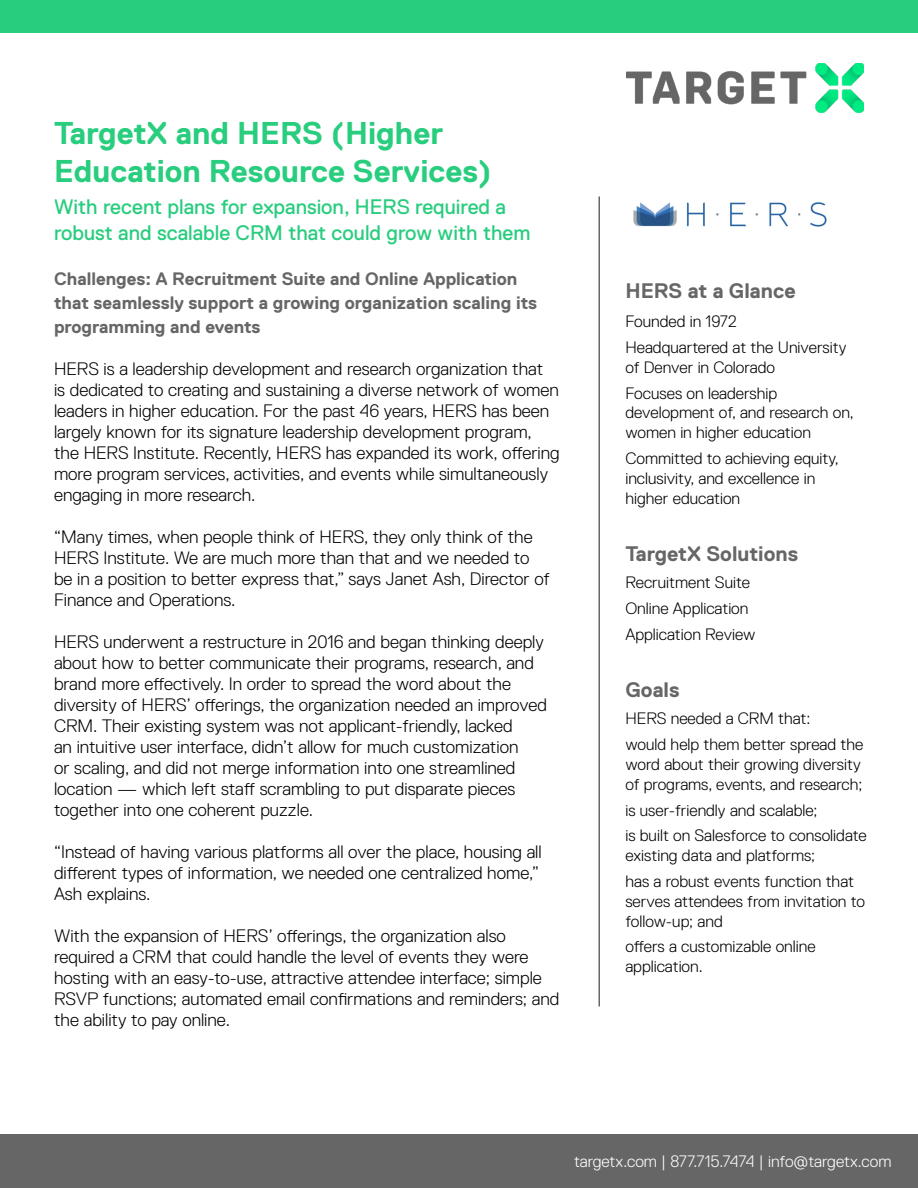
<style>
.page{position:relative;width:918px;height:1188px;background:#fff}
.page>*{position:absolute;margin:0;border:0;box-sizing:border-box;transform-origin:0 0}
.t1{font:700 31.5px/37.8px "Replica Pro";color:#28cd7e}
.t2{font:21px/25.2px "Replica Pro";color:#28cd7e}
.t3{font:700 21px "Replica Pro";color:#666}
.t4{font:300 18px/21px "Replica Pro";color:#000}
.t5{font:700 18px/24px "Replica Pro";color:#666}
.t6{font:300 16.5px/25.8px "Replica Pro";color:#000}
.t7{font:300 16.5px "Replica Pro";color:#fff}
</style>
<div class="page">
<div style="left:0;top:0;width:918px;height:33px;background:#28cd7e"></div>
<div style="left:0;top:1134px;width:918px;height:54px;background:#666"></div>
<img style="left:627px;top:63px;width:237px;height:49px">
<hr style="left:598px;top:196px;width:2px;height:810px;background:#666">
<img style="left:633px;top:202px;width:194px;height:25px">
<h1 class="t1" style="left:54px;top:114px;width:439px">TargetX and HERS (Higher<br>Education Resource Services)</h1>
<p class="t2" style="left:54px;top:195px;width:478px">With recent plans for expansion, HERS required a robust and scalable CRM that could grow with them</p>
<p class="t5" style="left:54px;top:267px;width:485px">Challenges: A Recruitment Suite and Online Application that seamlessly support a growing organization scaling its programming and events</p>
<p class="t4" style="left:54px;top:358px;width:507px">HERS is a leadership development and research organization that<br>is dedicated to creating and sustaining a diverse network of women leaders in higher education. For the past 46 years, HERS has been largely known for its signature leadership development program, the HERS Institute. Recently, HERS has expanded its work, offering more program services, activities, and events while simultaneously engaging in more research.</p>
<p class="t4" style="left:54px;top:527px;width:497px">“Many times, when people think of HERS, they only think of the HERS Institute. We are much more than that and we needed to be in a position to better express that,” says Janet Ash, Director of Finance and Operations.</p>
<p class="t4" style="left:54px;top:632px;width:495px">HERS underwent a restructure in 2016 and began thinking deeply about how to better communicate their programs, research, and brand more effectively. In order to spread the word about the diversity of HERS’ offerings, the organization needed an improved CRM. Their existing system was not applicant-friendly, lacked<br>an intuitive user interface, didn’t allow for much customization<br>or scaling, and did not merge information into one streamlined location — which left staff scrambling to put disparate pieces together into one coherent puzzle.</p>
<p class="t4" style="left:54px;top:842px;width:489px">“Instead of having various platforms all over the place, housing all different types of information, we needed one centralized home,”<br>Ash explains.</p>
<p class="t4" style="left:54px;top:926px;width:507px">With the expansion of HERS’ offerings, the organization also required a CRM that could handle the level of events they were hosting with an easy-to-use, attractive attendee interface; simple RSVP functions; automated email confirmations and reminders; and the ability to pay online.</p>
<p class="t3" style="left:625px;top:279px;width:172px">HERS at a Glance</p>
<p class="t6" style="left:625px;top:309px;width:223px">Founded in 1972<br>Headquartered at the University</p>
<p class="t6" style="left:625px;top:354px;width:153px">of Denver in Colorado<br>Focuses on leadership</p>
<p class="t6" style="left:625px;top:403px;width:230px;line-height:19.8px">development of, and research on, women in higher education</p>
<p class="t6" style="left:625px;top:448px;width:215px;line-height:19.8px">Committed to achieving equity, inclusivity, and excellence in higher education</p>
<p class="t3" style="left:625px;top:542px;width:174px">TargetX Solutions</p>
<p class="t6" style="left:625px;top:570px;width:132px">Recruitment Suite<br>Online Application<br>Application Review</p>
<p class="t3" style="left:625px;top:678px;width:56px">Goals</p>
<p class="t6" style="left:625px;top:706px;width:240px">HERS needed a CRM that:<br>would help them better spread the</p>
<p class="t6" style="left:625px;top:754px;width:239px;line-height:19.8px">word about their growing diversity of programs, events, and research;</p>
<p class="t6" style="left:625px;top:797px;width:243px">is user-friendly and scalable;<br>is built on Salesforce to consolidate</p>
<p class="t6" style="left:625px;top:843px;width:230px">existing data and platforms;<br>has a robust events function that</p>
<p class="t6" style="left:625px;top:891px;width:241px;line-height:19.8px">serves attendees from invitation to follow-up; and</p>
<p class="t6" style="left:625px;top:937px;width:192px;line-height:19.8px">offers a customizable online application.</p>
<p class="t7" style="left:574px;top:1152px;width:319px">targetx.com | 877.715.7474 | info@targetx.com</p>
</div>
